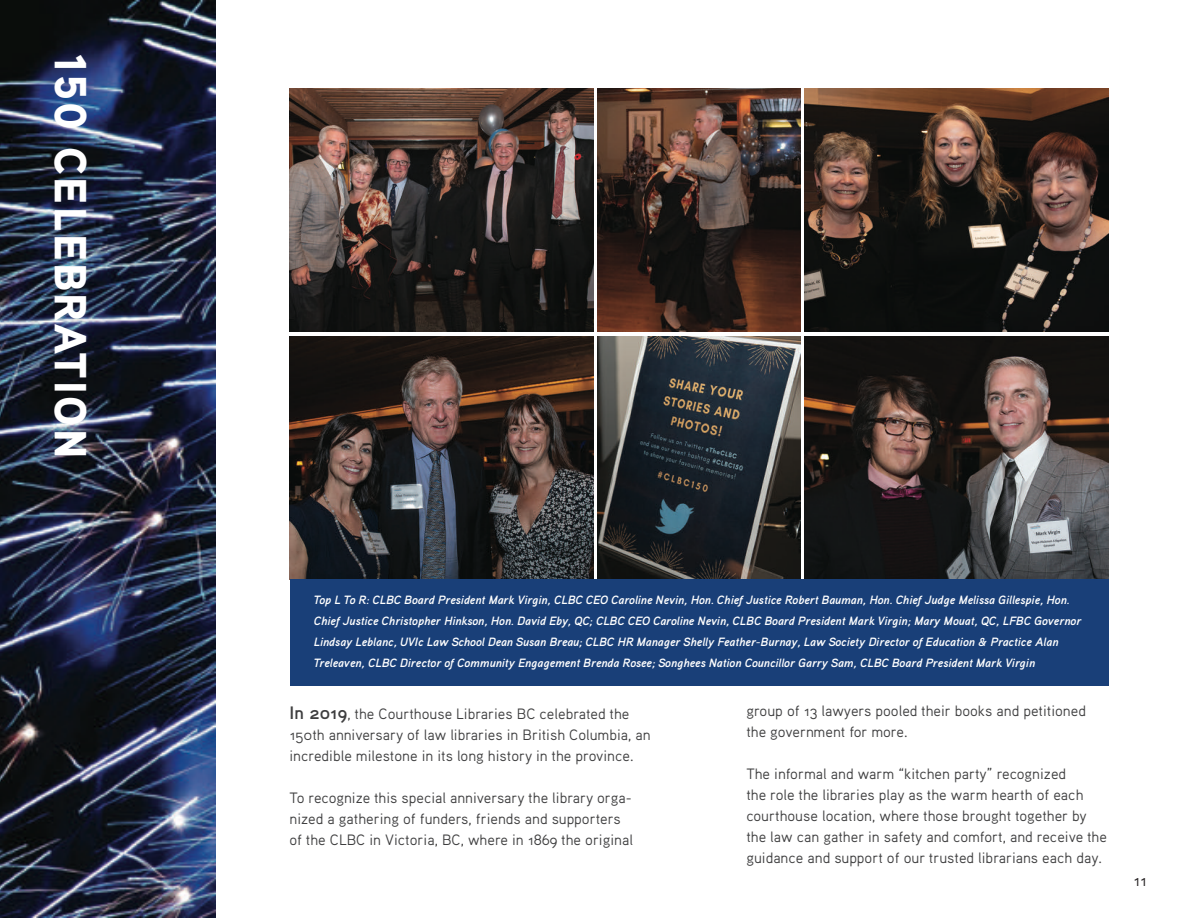
<style>
.page{position:relative;width:1188px;height:918px;background:#fff}
.page>*{position:absolute;margin:0;border:0;box-sizing:border-box;transform-origin:0 0}
.t1{font:900 45px "Aaux Pro";letter-spacing:.05em;color:#fff}
.t2{font:16.5px "Aaux Pro Regular OSF";color:#231f20}
.t3{font:15px/21px "Aaux Pro Regular OSF";color:#3e3e3f}
.t4{font:12px/21px "Aaux Pro Bold Italic OSF";color:#fff}
.s1{font-family:"Aaux Pro Bold OSF";font-size:18px}
</style>
<div class="page">
<img style="left:0;top:0;width:216px;height:918px">
<img style="left:290px;top:337px;width:303px;height:243px">
<img style="left:804px;top:337px;width:304px;height:243px">
<img style="left:290px;top:88px;width:303px;height:243px">
<img style="left:804px;top:88px;width:304px;height:243px">
<img style="left:598px;top:88px;width:203px;height:243px">
<img style="left:598px;top:337px;width:203px;height:243px">
<div style="left:290px;top:580px;width:819px;height:106px;background:#193f78"></div>
<h1 class="t1" style="left:99px;top:54px;width:405px;rotate:90deg">150 CELEBRATION</h1>
<p class="t4" style="left:314px;top:589px;width:769px">Top L To R: CLBC Board President Mark Virgin, CLBC CEO Caroline Nevin, Hon. Chief Justice Robert Bauman, Hon. Chief Judge Melissa Gillespie, Hon.<br>Chief Justice Christopher Hinkson, Hon. David Eby, QC; CLBC CEO Caroline Nevin, CLBC Board President Mark Virgin; Mary Mouat, QC, LFBC Governor Lindsay Leblanc, UVIc Law School Dean Susan Breau; CLBC HR Manager Shelly Feather-Burnay, Law Society Director of Education &amp; Practice Alan Treleaven, CLBC Director of Community Engagement Brenda Rosee; Songhees Nation Councillor Garry Sam, CLBC Board President Mark Virgin</p>
<p class="t3" style="left:290px;top:703px;width:363px"><span class="s1">In 2019</span>, the Courthouse Libraries BC celebrated the<br>150th anniversary of law libraries in British Columbia, an incredible milestone in its long history in the province.</p>
<p class="t3" style="left:290px;top:787px;width:345px">To recognize this special anniversary the library orga&shy;nized a gathering of funders, friends and supporters of the CLBC in Victoria, BC, where in 1869 the original</p>
<p class="t3" style="left:746px;top:700px;width:341px">group of 13 lawyers pooled their books and petitioned the government for more.</p>
<p class="t3" style="left:746px;top:763px;width:362px">The informal and warm “kitchen party” recognized<br>the role the libraries play as the warm hearth of each courthouse location, where those brought together by the law can gather in safety and comfort, and receive the guidance and support of our trusted librarians each day.</p>
<p class="t2" style="left:1134px;top:870px;width:15px">11</p>
</div>
